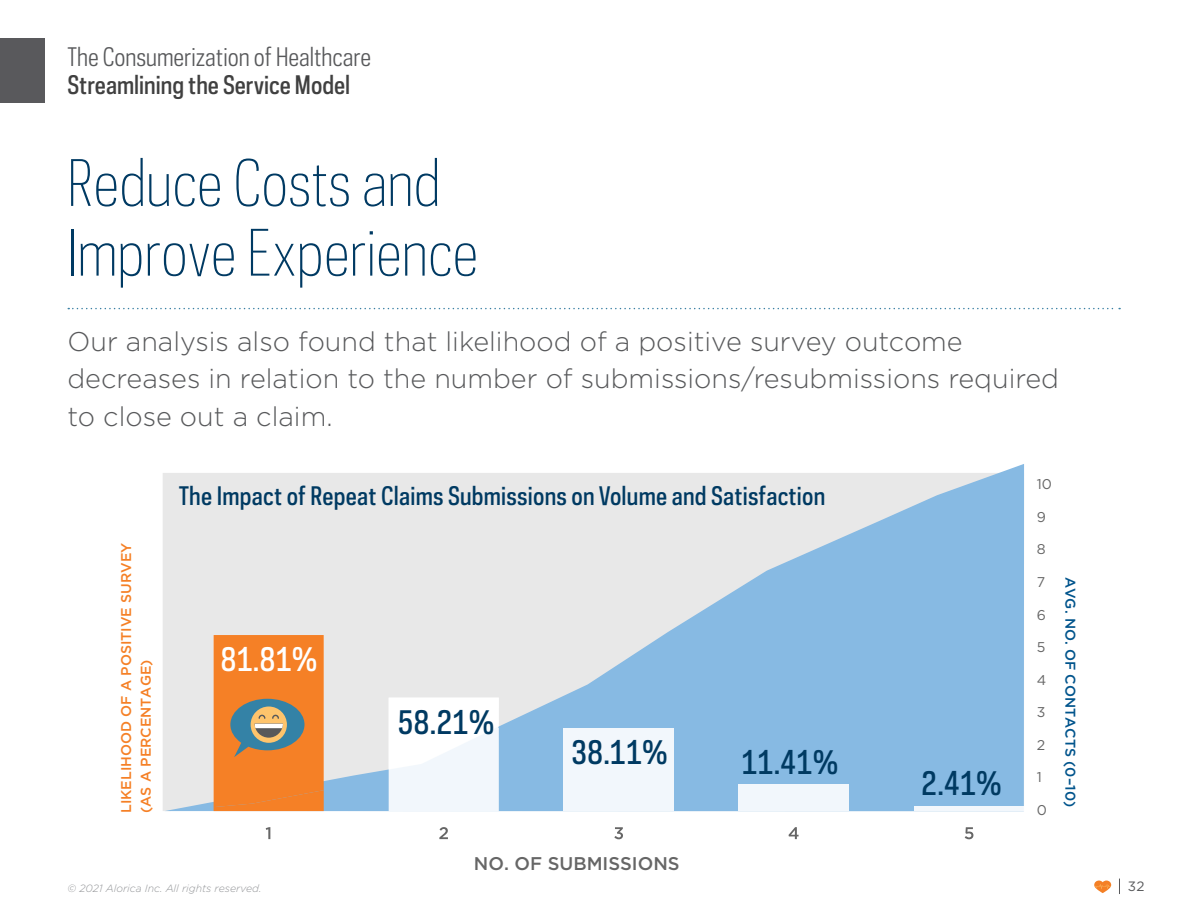
<style>
.page{position:relative;width:1188px;height:918px;background:#fff}
.page>*{position:absolute;margin:0;border:0;box-sizing:border-box;transform-origin:0 0}
.t1{font:300 60px/69.8px "Polaris Condensed";color:#003a63}
.t2{font:500 31.05px "Polaris Condensed";color:#003a62}
.t3{font:500 31.05px "Polaris Condensed";color:#fff}
.t4{font:300 27px/37.5px "Gotham";color:#58595b}
.t5{font:24px/28.5px "Polaris Condensed";color:#58595b}
.t6{font:500 24px "Polaris Condensed";letter-spacing:.01em;color:#003a62}
.t7{font:500 18.45px "Gotham";color:#666}
.t8{font:500 14.1px/19.8px "Gotham";color:#f58026}
.t9{font:500 14.1px "Gotham";color:#00548c}
.t10{font:14.1px "Gotham";color:#666}
.t11{font:13.5px "Gotham";color:#58595b}
.t12{font:italic 300 10.5px "Gotham";color:#939598}
.s1{font-weight:500;color:#404040}
</style>
<div class="page">
<svg style="left:1119px;top:879px;width:1px;height:15px"></svg>
<svg style="left:1094px;top:881px;width:17px;height:12px"></svg>
<svg style="left:165px;top:464px;width:859px;height:347px;background:#bfd5e6"></svg>
<svg style="left:389px;top:698px;width:110px;height:113px"></svg>
<div style="left:564px;top:728px;width:110px;height:83px;background:#f2f7fc"></div>
<div style="left:739px;top:785px;width:110px;height:26px;background:#f2f7fc"></div>
<div style="left:914px;top:806px;width:110px;height:5px;background:#f2f7fc"></div>
<svg style="left:266px;top:827px;width:4px;height:12px"></svg>
<svg style="left:439px;top:827px;width:9px;height:12px"></svg>
<svg style="left:614px;top:827px;width:9px;height:12px"></svg>
<svg style="left:789px;top:827px;width:10px;height:12px"></svg>
<svg style="left:965px;top:827px;width:8px;height:12px"></svg>
<svg style="left:68px;top:308px;width:1052px;height:1px"></svg>
<div style="left:0;top:38px;width:45px;height:65px;background:#59595c"></div>
<svg style="left:214px;top:635px;width:110px;height:176px;background:#df8238"></svg>
<p class="t5" style="left:68px;top:42px;width:305px">The Consumerization of Healthcare<br><span class="s1">Streamlining the Service Model</span></p>
<p class="t1" style="left:68px;top:147px;width:412px">Reduce Costs and<br>Improve Experience</p>
<p class="t4" style="left:68px;top:322px;width:993px">Our analysis also found that likelihood of a positive survey outcome decreases in relation to the number of submissions/resubmissions required to close out a claim.</p>
<p class="t8" style="left:116px;top:813px;width:272px;rotate:-90deg">LIKELIHOOD OF A POSITIVE SURVEY (AS A PERCENTAGE)</p>
<p class="t6" style="left:179px;top:480px;width:648px">The Impact of Repeat Claims Submissions on Volume and Satisfaction</p>
<p class="t3" style="left:221px;top:639px;width:98px">81.81%</p>
<p class="t2" style="left:397px;top:701px;width:98px">58.21%</p>
<p class="t2" style="left:571px;top:731px;width:98px">38.11%</p>
<p class="t2" style="left:741px;top:742px;width:98px">11.41%</p>
<p class="t7" style="left:474px;top:852px;width:207px">NO. OF SUBMISSIONS</p>
<p class="t12" style="left:68px;top:882px;width:196px">© 2021 Alorica Inc. All rights reserved.</p>
<p class="t2" style="left:921px;top:763px;width:82px">2.41%</p>
<p class="t10" style="left:1037px;top:475px;width:17px">10</p>
<p class="t10" style="left:1037px;top:508px;width:11px">9</p>
<p class="t10" style="left:1037px;top:540px;width:10px">8</p>
<p class="t10" style="left:1037px;top:573px;width:10px">7</p>
<p class="t10" style="left:1037px;top:606px;width:11px">6</p>
<p class="t10" style="left:1037px;top:638px;width:10px">5</p>
<p class="t10" style="left:1037px;top:671px;width:11px">4</p>
<p class="t10" style="left:1037px;top:703px;width:10px">3</p>
<p class="t10" style="left:1037px;top:736px;width:10px">2</p>
<p class="t10" style="left:1037px;top:768px;width:7px">1</p>
<p class="t10" style="left:1037px;top:801px;width:12px">0</p>
<p class="t9" style="left:1080px;top:577px;width:232px;rotate:90deg">AVG. NO. OF CONTACTS (0–10)</p>
<p class="t11" style="left:1128px;top:878px;width:18px">32</p>
</div>
